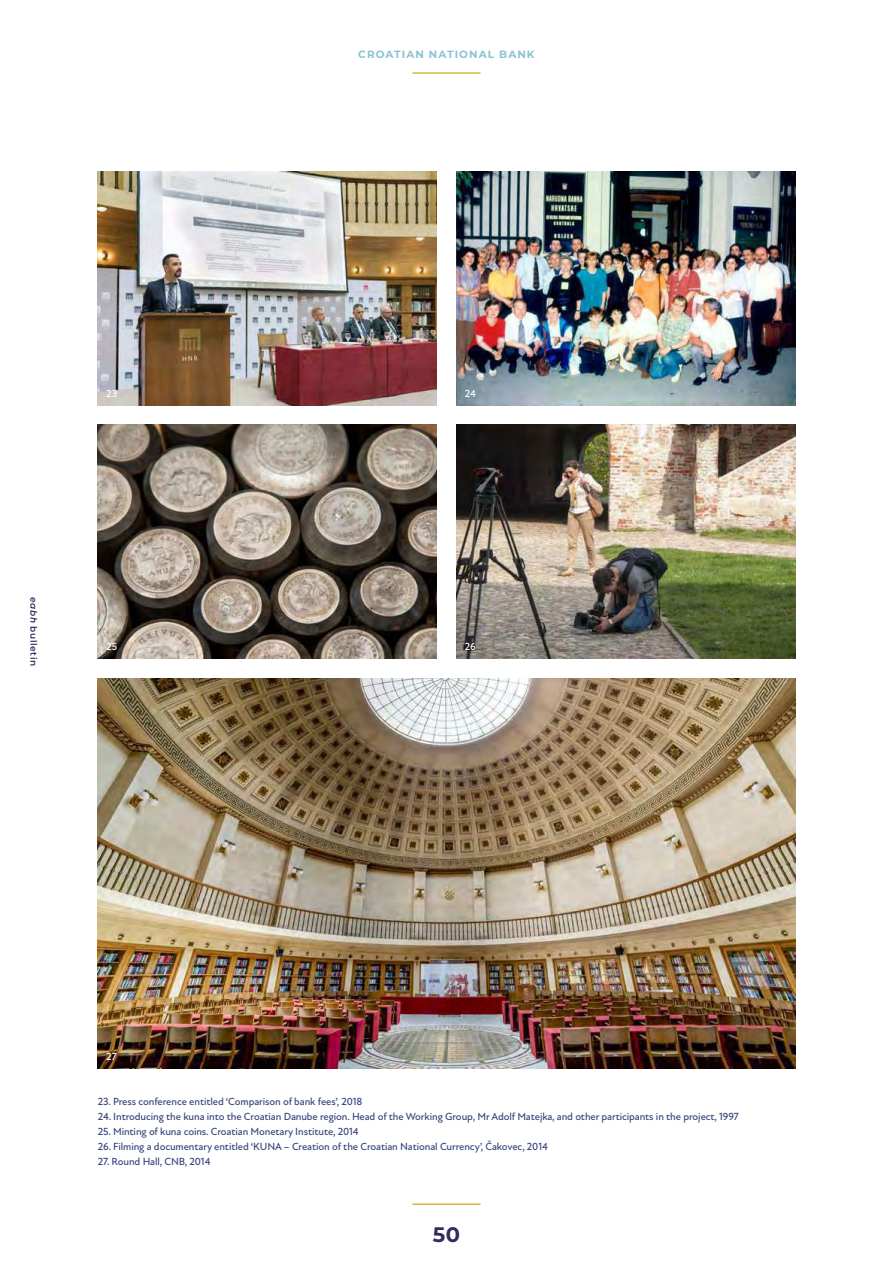
<style>
.page{position:relative;width:893px;height:1263px;background:#fff}
.page>*{position:absolute;margin:0;border:0;box-sizing:border-box;transform-origin:0 0}
.t1{font:700 21px "Montserrat";color:#302d5b}
.t2{font:500 10.5px "Atten New";letter-spacing:-.01em;color:#38437b}
.t3{font:700 10.5px "Montserrat";letter-spacing:.1em;color:#8dc2d0}
.t4{font:500 10.5px "Atten New";letter-spacing:-.01em;color:#fff}
.t5{font:600 9px "Montserrat";letter-spacing:.06em;color:#302d5b}
.s1{font-style:italic}
</style>
<div class="page">
<hr style="left:412px;top:72px;width:68px;height:2px;background:#dcb446">
<img style="left:98px;top:171px;width:339px;height:234px">
<img style="left:98px;top:424px;width:339px;height:234px">
<img style="left:98px;top:678px;width:697px;height:390px">
<img style="left:456px;top:171px;width:339px;height:234px">
<img style="left:456px;top:424px;width:339px;height:234px">
<hr style="left:412px;top:1203px;width:68px;height:2px;background:#dcb446">
<p class="t4" style="left:106px;top:387px;width:12px">23</p>
<p class="t5" style="left:40px;top:597px;width:70px;rotate:90deg"><span class="s1">eabh</span> bulletin</p>
<p class="t4" style="left:106px;top:640px;width:12px">25</p>
<p class="t3" style="left:358px;top:46px;width:178px">CROATIAN NATIONAL BANK</p>
<p class="t4" style="left:465px;top:387px;width:13px">24</p>
<p class="t4" style="left:465px;top:640px;width:12px">26</p>
<p class="t4" style="left:106px;top:1050px;width:12px">27</p>
<p class="t2" style="left:98px;top:1095px;width:266px">23. Press conference entitled ‘Comparison of bank fees’, 2018</p>
<p class="t2" style="left:98px;top:1110px;width:642px">24. Introducing the kuna into the Croatian Danube region. Head of the Working Group, Mr Adolf Matejka, and other participants in the project, 1997</p>
<p class="t2" style="left:98px;top:1125px;width:262px">25. Minting of kuna coins. Croatian Monetary Institute, 2014</p>
<p class="t2" style="left:98px;top:1140px;width:452px">26. Filming a documentary entitled ‘KUNA – Creation of the Croatian National Currency’, Čakovec, 2014</p>
<p class="t2" style="left:98px;top:1155px;width:114px">27. Round Hall, CNB, 2014</p>
<h1 class="t1" style="left:433px;top:1219px;width:29px">50</h1>
</div>
